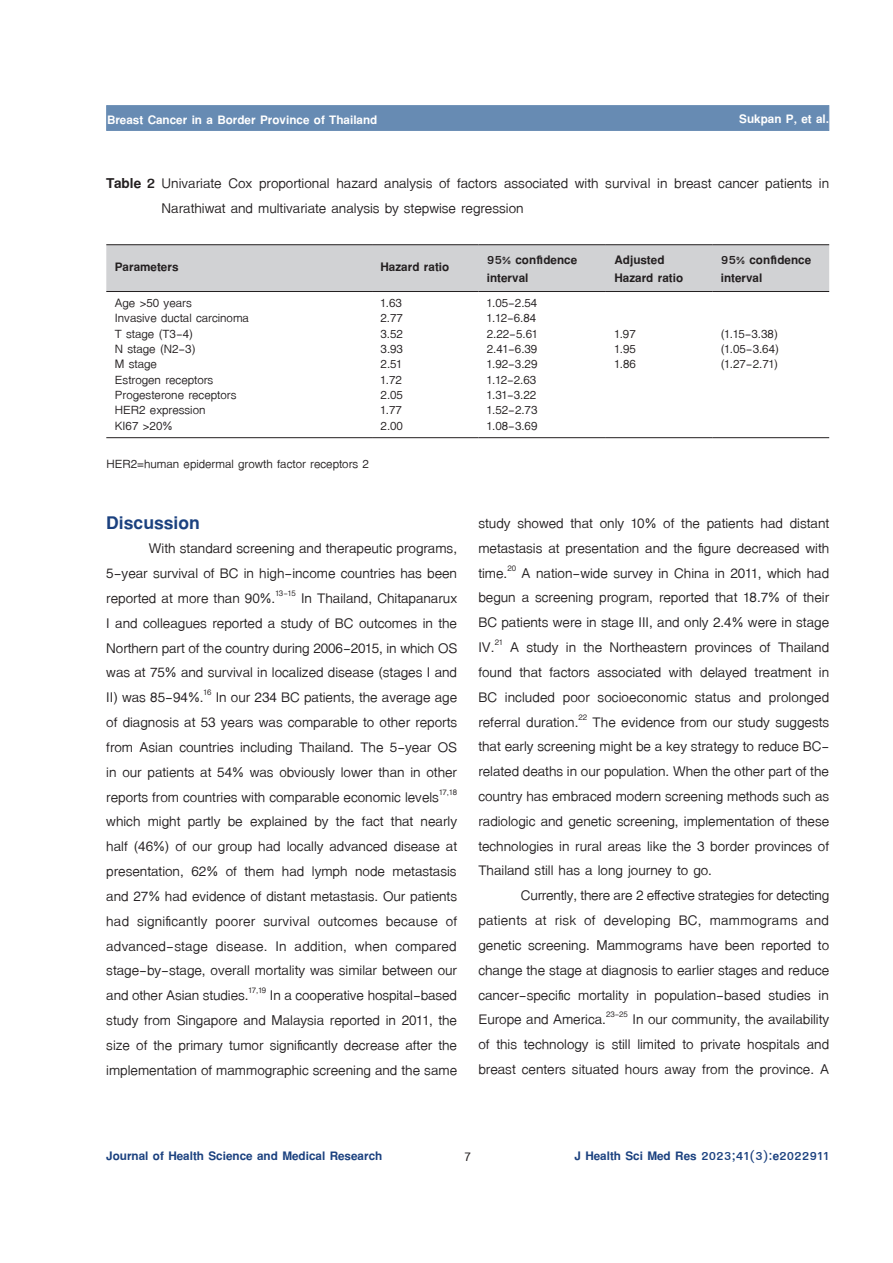
<style>
.page{position:relative;width:893px;height:1263px;background:#fff}
.page>*{position:absolute;margin:0;border:0;box-sizing:border-box;transform-origin:0 0}
.t1{font:700 27px "TF Lanna";color:#1b417f}
.t2{font:21px/24.8px "TF Lanna";color:#231f20;text-align:justify}
.t3{font:18px "TF Lanna";color:#231f20}
.t4{font:700 18px/18px "TF Lanna";color:#231f20}
.t5{font:700 18px "TF Lanna";color:#1b417f}
.t6{font:700 18px "TF Lanna";color:#fff}
.t7{font:700 18px "Cordia UPC";color:#231f20}
.s1{font-weight:700}
</style>
<div class="page">
<div style="left:106px;top:105px;width:723px;height:26px;background:#678bb3;border:1px solid #678bb3"></div>
<div style="left:106px;top:245px;width:723px;height:46px;background:#d1d2d4"></div>
<hr style="left:106px;top:244px;width:266px;height:1px;background:#231f20">
<hr style="left:372px;top:244px;width:106px;height:1px;background:#231f20">
<hr style="left:478px;top:244px;width:128px;height:1px;background:#231f20">
<hr style="left:606px;top:244px;width:106px;height:1px;background:#231f20">
<hr style="left:712px;top:244px;width:117px;height:1px;background:#231f20">
<hr style="left:106px;top:291px;width:266px;height:1px;background:#231f20">
<hr style="left:372px;top:291px;width:106px;height:1px;background:#231f20">
<hr style="left:478px;top:291px;width:128px;height:1px;background:#231f20">
<hr style="left:606px;top:291px;width:106px;height:1px;background:#231f20">
<hr style="left:712px;top:291px;width:117px;height:1px;background:#231f20">
<hr style="left:106px;top:437px;width:266px;height:1px;background:#231f20">
<hr style="left:372px;top:437px;width:106px;height:1px;background:#231f20">
<hr style="left:478px;top:437px;width:128px;height:1px;background:#231f20">
<hr style="left:606px;top:437px;width:106px;height:1px;background:#231f20">
<hr style="left:712px;top:437px;width:117px;height:1px;background:#231f20">
<p class="t6" style="left:107px;top:108px;width:272px">Breast Cancer in a Border Province of Thailand</p>
<p class="t6" style="left:739px;top:108px;width:91px">Sukpan P, et al.</p>
<p class="t2" style="left:162px;top:171px;width:669px;line-height:25.2px;text-indent:-55px"><span class="s1">Table 2</span> Univariate Cox proportional hazard analysis of factors associated with survival in breast cancer patients in<br>Narathiwat and multivariate analysis by stepwise regression</p>
<p class="t4" style="left:115px;top:257px;width:65px">Parameters</p>
<p class="t4" style="left:381px;top:257px;width:70px">Hazard ratio</p>
<p class="t4" style="left:487px;top:251px;width:92px">95% confidence interval</p>
<p class="t4" style="left:614px;top:251px;width:70px">Adjusted<br>Hazard ratio</p>
<p class="t4" style="left:721px;top:251px;width:92px">95% confidence interval</p>
<p class="t3" style="left:115px;top:292px;width:78px">Age &gt;50 years</p>
<p class="t3" style="left:381px;top:292px;width:23px">1.63</p>
<p class="t3" style="left:487px;top:292px;width:52px">1.05-2.54</p>
<p class="t3" style="left:115px;top:308px;width:136px">Invasive ductal carcinoma</p>
<p class="t3" style="left:381px;top:308px;width:24px">2.77</p>
<p class="t3" style="left:487px;top:308px;width:51px">1.12-6.84</p>
<p class="t3" style="left:115px;top:323px;width:80px">T stage (T3-4)</p>
<p class="t3" style="left:381px;top:323px;width:24px">3.52</p>
<p class="t3" style="left:487px;top:323px;width:52px">2.22-5.61</p>
<p class="t3" style="left:614px;top:323px;width:23px">1.97</p>
<p class="t3" style="left:721px;top:323px;width:59px">(1.15-3.38)</p>
<p class="t3" style="left:115px;top:338px;width:82px">N stage (N2-3)</p>
<p class="t3" style="left:381px;top:338px;width:24px">3.93</p>
<p class="t3" style="left:487px;top:338px;width:52px">2.41-6.39</p>
<p class="t3" style="left:614px;top:338px;width:23px">1.95</p>
<p class="t3" style="left:721px;top:338px;width:60px">(1.05-3.64)</p>
<p class="t3" style="left:115px;top:353px;width:44px">M stage</p>
<p class="t3" style="left:381px;top:353px;width:23px">2.51</p>
<p class="t3" style="left:487px;top:353px;width:52px">1.92-3.29</p>
<p class="t3" style="left:614px;top:353px;width:23px">1.86</p>
<p class="t3" style="left:721px;top:353px;width:59px">(1.27-2.71)</p>
<p class="t3" style="left:115px;top:369px;width:100px">Estrogen receptors</p>
<p class="t3" style="left:381px;top:369px;width:23px">1.72</p>
<p class="t3" style="left:487px;top:369px;width:51px">1.12-2.63</p>
<p class="t3" style="left:115px;top:384px;width:123px">Progesterone receptors</p>
<p class="t3" style="left:381px;top:384px;width:24px">2.05</p>
<p class="t3" style="left:487px;top:384px;width:51px">1.31-3.22</p>
<p class="t3" style="left:115px;top:399px;width:92px">HER2 expression</p>
<p class="t3" style="left:381px;top:399px;width:23px">1.77</p>
<p class="t3" style="left:487px;top:399px;width:52px">1.52-2.73</p>
<p class="t3" style="left:115px;top:415px;width:59px">KI67 &gt;20%</p>
<p class="t3" style="left:381px;top:415px;width:24px">2.00</p>
<p class="t3" style="left:487px;top:415px;width:52px">1.08-3.69</p>
<p class="t3" style="left:106px;top:453px;width:264px">HER2=human epidermal growth factor receptors 2</p>
<p class="t1" style="left:106px;top:505px;width:95px">Discussion</p>
<p class="t2" style="left:106px;top:536px;width:353px;text-indent:43px">With standard screening and therapeutic programs, 5-year survival of BC in high-income countries has been reported at more than 90%.<sup>13-15</sup> In Thailand, Chitapanarux I and colleagues reported a study of BC outcomes in the Northern part of the country during 2006-2015, in which OS was at 75% and survival in localized disease (stages I and II) was 85-94%.<sup>16</sup> In our 234 BC patients, the average age of diagnosis at 53 years was comparable to other reports from Asian countries including Thailand. The 5-year OS in our patients at 54% was obviously lower than in other reports from countries with comparable economic levels<sup>17,18 </sup>which might partly be explained by the fact that nearly half (46%) of our group had locally advanced disease at presentation, 62% of them had lymph node metastasis and 27% had evidence of distant metastasis. Our patients had significantly poorer survival outcomes because of advanced-stage disease. In addition, when compared stage-by-stage, overall mortality was similar between our and other Asian studies.<sup>17,19</sup> In a cooperative hospital-based study from Singapore and Malaysia reported in 2011, the size of the primary tumor significantly decrease after the implementation of mammographic screening and the same</p>
<p class="t2" style="left:478px;top:511px;width:352px">study showed that only 10% of the patients had distant metastasis at presentation and the figure decreased with time.<sup>20</sup> A nation-wide survey in China in 2011, which had begun a screening program, reported that 18.7% of their BC patients were in stage III, and only 2.4% were in stage IV.<sup>21</sup> A study in the Northeastern provinces of Thailand found that factors associated with delayed treatment in BC included poor socioeconomic status and prolonged referral duration.<sup>22</sup> The evidence from our study suggests that early screening might be a key strategy to reduce BC&shy;related deaths in our population. When the other part of the country has embraced modern screening methods such as radiologic and genetic screening, implementation of these technologies in rural areas like the 3 border provinces of Thailand still has a long journey to go.</p>
<p class="t2" style="left:478px;top:883px;width:352px;text-indent:43px">Currently, there are 2 effective strategies for detecting patients at risk of developing BC, mammograms and genetic screening. Mammograms have been reported to change the stage at diagnosis to earlier stages and reduce cancer-specific mortality in population-based studies in Europe and America.<sup>23-25</sup> In our community, the availability of this technology is still limited to private hospitals and breast centers situated hours away from the province. A</p>
<p class="t5" style="left:106px;top:1145px;width:277px">Journal of Health Science and Medical Research</p>
<p class="t7" style="left:464px;top:1146px;width:8px">7</p>
<p class="t5" style="left:574px;top:1145px;width:256px">J Health Sci Med Res 2023;41(3):e2022911</p>
</div>
